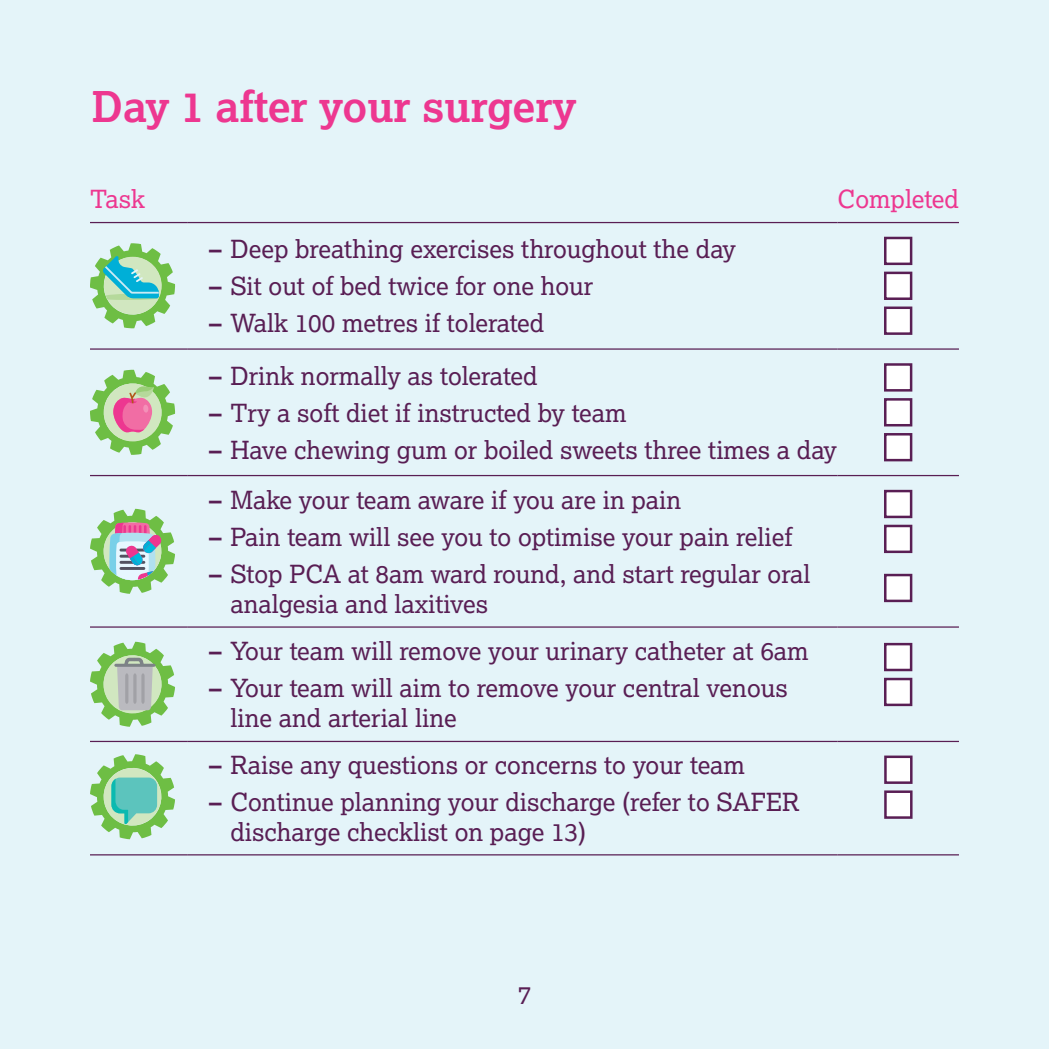
<style>
.page{position:relative;width:1049px;height:1049px;background:#e4f4f9}
.page>*{position:absolute;margin:0;border:0;box-sizing:border-box;transform-origin:0 0}
.t1{font:700 42.5px "Lexia";color:#ed3790}
.Lexia_body{font:25px/30px "Lexia";color:#591e54}
.Table_body{font:25px "Lexia";color:#ed3790}
.s1{font-weight:700}
</style>
<div class="page">
<hr style="left:90px;top:222px;width:98px;height:1px;background:#591e54">
<hr style="left:188px;top:222px;width:649px;height:1px;background:#591e54">
<hr style="left:837px;top:222px;width:122px;height:1px;background:#591e54">
<hr style="left:90px;top:348px;width:98px;height:2px;background:#591e54">
<hr style="left:188px;top:348px;width:649px;height:2px;background:#591e54">
<hr style="left:837px;top:348px;width:122px;height:2px;background:#591e54">
<hr style="left:90px;top:475px;width:98px;height:1px;background:#591e54">
<hr style="left:188px;top:475px;width:649px;height:1px;background:#591e54">
<hr style="left:837px;top:475px;width:122px;height:1px;background:#591e54">
<hr style="left:90px;top:626px;width:98px;height:2px;background:#591e54">
<hr style="left:188px;top:626px;width:649px;height:2px;background:#591e54">
<hr style="left:837px;top:626px;width:122px;height:2px;background:#591e54">
<hr style="left:90px;top:741px;width:98px;height:1px;background:#591e54">
<hr style="left:188px;top:741px;width:649px;height:1px;background:#591e54">
<hr style="left:837px;top:741px;width:122px;height:1px;background:#591e54">
<hr style="left:90px;top:854px;width:98px;height:1px;background:#591e54">
<hr style="left:188px;top:854px;width:649px;height:1px;background:#591e54">
<hr style="left:837px;top:854px;width:122px;height:1px;background:#591e54">
<svg style="left:90px;top:243px;width:85px;height:85px"></svg>
<div style="left:884px;top:237px;width:28px;height:28px;background:#fff;border:2px solid #591e54"></div>
<div style="left:884px;top:272px;width:28px;height:28px;background:#fff;border:2px solid #591e54"></div>
<div style="left:884px;top:306px;width:28px;height:29px;background:#fff;border:2px solid #591e54"></div>
<svg style="left:90px;top:370px;width:85px;height:85px"></svg>
<div style="left:884px;top:363px;width:28px;height:29px;background:#fff;border:2px solid #591e54"></div>
<div style="left:884px;top:398px;width:28px;height:28px;background:#fff;border:2px solid #591e54"></div>
<div style="left:884px;top:433px;width:28px;height:28px;background:#fff;border:2px solid #591e54"></div>
<svg style="left:90px;top:509px;width:85px;height:85px"></svg>
<div style="left:884px;top:490px;width:28px;height:28px;background:#fff;border:2px solid #591e54"></div>
<div style="left:884px;top:525px;width:28px;height:28px;background:#fff;border:2px solid #591e54"></div>
<div style="left:884px;top:574px;width:28px;height:28px;background:#fff;border:2px solid #591e54"></div>
<svg style="left:90px;top:642px;width:85px;height:85px"></svg>
<div style="left:884px;top:643px;width:28px;height:28px;background:#fff;border:2px solid #591e54"></div>
<div style="left:884px;top:678px;width:28px;height:28px;background:#fff;border:2px solid #591e54"></div>
<svg style="left:90px;top:754px;width:85px;height:85px"></svg>
<div style="left:884px;top:755px;width:28px;height:29px;background:#fff;border:2px solid #591e54"></div>
<div style="left:884px;top:790px;width:28px;height:29px;background:#fff;border:2px solid #591e54"></div>
<p class="t1" style="left:92px;top:80px;width:486px">Day 1 after your surgery</p>
<p class="Table_body" style="left:90px;top:184px;width:57px">Task</p>
<p class="Table_body" style="left:837px;top:184px;width:123px">Completed</p>
<p class="Lexia_body" style="left:209px;top:233px;width:528px"><span class="s1">–</span> Deep breathing exercises throughout the day</p>
<p class="Lexia_body" style="left:209px;top:271px;width:386px"><span class="s1">–</span> Sit out of bed twice for one hour</p>
<p class="Lexia_body" style="left:209px;top:308px;width:337px"><span class="s1">–</span> Walk 100 metres if tolerated</p>
<p class="Lexia_body" style="left:209px;top:360px;width:330px"><span class="s1">–</span> Drink normally as tolerated</p>
<p class="Lexia_body" style="left:209px;top:397px;width:419px"><span class="s1">–</span> Try a soft diet if instructed by team</p>
<p class="Lexia_body" style="left:209px;top:434px;width:629px"><span class="s1">–</span> Have chewing gum or boiled sweets three times a day</p>
<p class="Lexia_body" style="left:209px;top:484px;width:474px"><span class="s1">–</span> Make your team aware if you are in pain</p>
<p class="Lexia_body" style="left:209px;top:521px;width:585px"><span class="s1">–</span> Pain team will see you to optimise your pain relief</p>
<p class="Lexia_body" style="left:230px;top:558px;width:581px;text-indent:-21px"><span class="s1">–</span> Stop PCA at 8am ward round, and start regular oral analgesia and laxitives</p>
<p class="Lexia_body" style="left:209px;top:635px;width:601px"><span class="s1">–</span> Your team will remove your urinary catheter at 6am</p>
<p class="Lexia_body" style="left:230px;top:672px;width:559px;text-indent:-21px"><span class="s1">–</span> Your team will aim to remove your central venous line and arterial line</p>
<p class="Lexia_body" style="left:209px;top:749px;width:537px"><span class="s1">–</span> Raise any questions or concerns to your team</p>
<p class="Lexia_body" style="left:230px;top:786px;width:571px;text-indent:-21px"><span class="s1">–</span> Continue planning your discharge (refer to SAFER discharge checklist on page 13)</p>
<p class="Lexia_body" style="left:518px;top:979px;width:15px">7</p>
</div>
